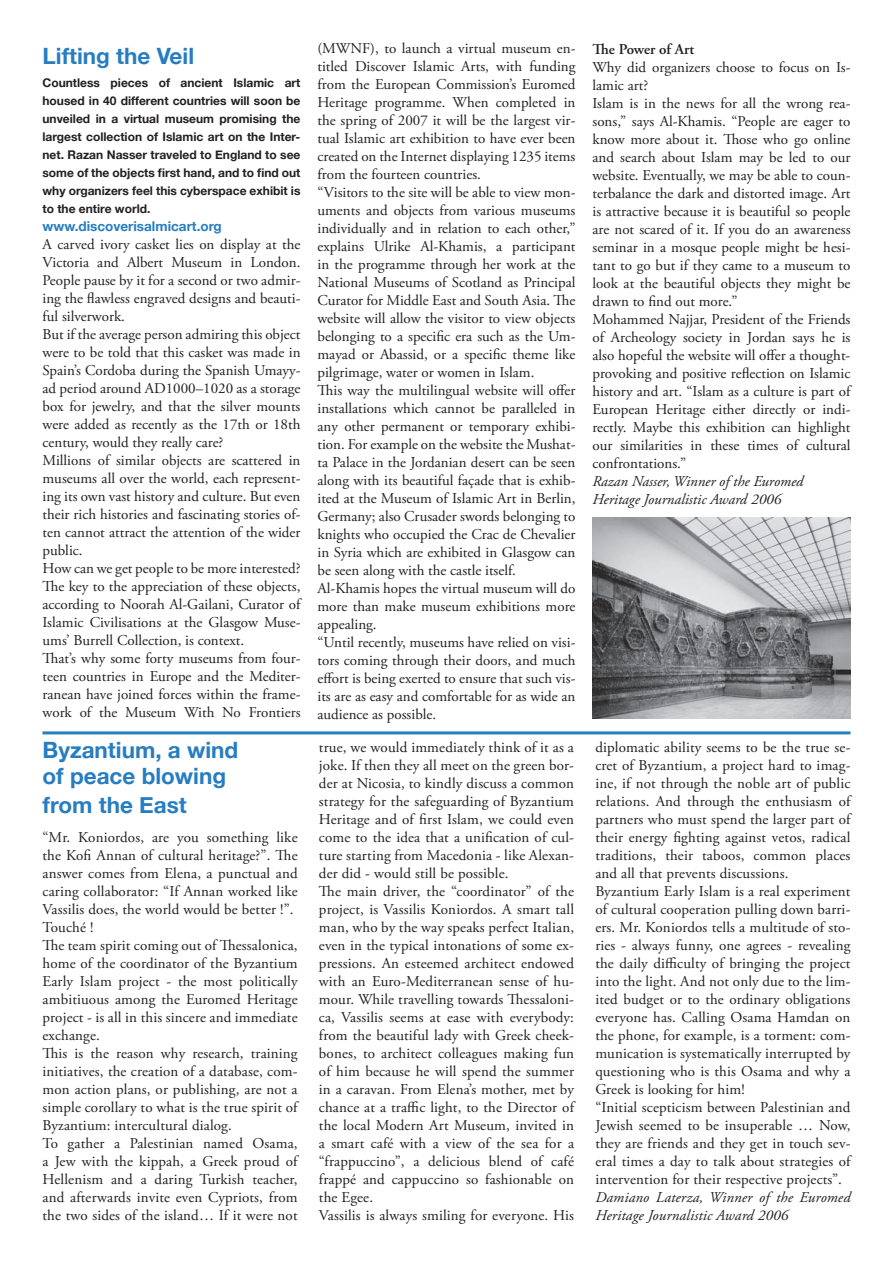
<style>
.page{position:relative;width:893px;height:1263px;background:#fff}
.page>*{position:absolute;margin:0;border:0;box-sizing:border-box;transform-origin:0 0}
.t1{font:700 22.5px/25.5px "Helvetica Neue";color:#277dc1}
.t2{font:15px/18px "Adobe Garamond Pro";color:#231f20}
.t3{font:italic 15px/18px "Adobe Garamond Pro";color:#231f20}
.t4{font:600 15px "Adobe Garamond Pro";color:#231f20}
.t5{font:700 13.5px "Helvetica Neue";color:#277dc1}
.t6{font:700 12px/18px "Helvetica Neue";color:#231f20;text-align:justify}
</style>
<div class="page">
<img style="left:592px;top:518px;width:258px;height:201px">
<hr style="left:43px;top:731px;width:807px;height:3px;background:#277dc1">
<h1 class="t1" style="left:43px;top:43px;width:153px">Lifting the Veil</h1>
<p class="t6" style="left:43px;top:74px;width:259px">Countless pieces of ancient Islamic art housed in 40 different countries will soon be unveiled in a virtual museum promising the largest collection of Islamic art on the Inter&shy;net. Razan Nasser traveled to England to see some of the objects first hand, and to find out why organizers feel this cyberspace exhibit is to the entire world.</p>
<p class="t5" style="left:43px;top:218px;width:181px">www.discoverisalmicart.org</p>
<p class="t2" style="left:43px;top:236px;width:260px">A carved ivory casket lies on display at the Victoria and Albert Museum in London.<br>People pause by it for a second or two admir&shy;ing the flawless engraved designs and beauti&shy;ful silverwork.<br>But if the average person admiring this object were to be told that this casket was made in Spain’s Cordoba during the Spanish Umayy&shy;ad period around AD1000–1020 as a storage box for jewelry, and that the silver mounts were added as recently as the 17th or 18th century, would they really care?<br>Millions of similar objects are scattered in museums all over the world, each represent&shy;ing its own vast history and culture. But even their rich histories and fascinating stories of&shy;ten cannot attract the attention of the wider public.<br>How can we get people to be more interested?<br>The key to the appreciation of these objects, according to Noorah Al-Gailani, Curator of Islamic Civilisations at the Glasgow Muse&shy;ums’ Burrell Collection, is context.<br>That’s why some forty museums from four&shy;teen countries in Europe and the Mediter&shy;ranean have joined forces within the frame&shy;work of the Museum With No Frontiers</p>
<h1 class="t1" style="left:43px;top:737px;width:197px">Byzantium, a wind of peace blowing</h1>
<h1 class="t1" style="left:43px;top:791px;width:146px">from the East</h1>
<p class="t2" style="left:43px;top:829px;width:257px">“Mr. Koniordos, are you something like the Kofi Annan of cultural heritage?”. The answer comes from Elena, a punctual and caring collaborator: “If Annan worked like Vassilis does, the world would be better !”.<br>Touché !<br>The team spirit coming out of Thessalonica, home of the coordinator of the Byzantium Early Islam project - the most politically ambitiuous among the Euromed Heritage project - is all in this sincere and immediate exchange.<br>This is the reason why research, training initiatives, the creation of a database, com&shy;mon action plans, or publishing, are not a simple corollary to what is the true spirit of Byzantium: intercultural dialog.<br>To gather a Palestinian named Osama, a Jew with the kippah, a Greek proud of Hellenism and a daring Turkish teacher, and afterwards invite even Cypriots, from the two sides of the island… If it were not</p>
<p class="t2" style="left:317px;top:40px;width:260px">(MWNF), to launch a virtual museum en&shy;titled Discover Islamic Arts, with funding from the European Commission’s Euromed Heritage programme. When completed in the spring of 2007 it will be the largest vir&shy;tual Islamic art exhibition to have ever been created on the Internet displaying 1235 items from the fourteen countries.<br>“Visitors to the site will be able to view mon&shy;uments and objects from various museums individually and in relation to each other,” explains Ulrike Al-Khamis, a participant in the programme through her work at the National Museums of Scotland as Principal Curator for Middle East and South Asia. The website will allow the visitor to view objects belonging to a specific era such as the Um&shy;mayad or Abassid, or a specific theme like pilgrimage, water or women in Islam.<br>This way the multilingual website will offer installations which cannot be paralleled in any other permanent or temporary exhibi&shy;tion. For example on the website the Mushat&shy;ta Palace in the Jordanian desert can be seen along with its beautiful façade that is exhib&shy;ited at the Museum of Islamic Art in Berlin, Germany; also Crusader swords belonging to knights who occupied the Crac de Chevalier in Syria which are exhibited in Glasgow can be seen along with the castle itself.<br>Al-Khamis hopes the virtual museum will do more than make museum exhibitions more appealing.<br>“Until recently, museums have relied on visi&shy;tors coming through their doors, and much effort is being exerted to ensure that such vis&shy;its are as easy and comfortable for as wide an audience as possible.</p>
<p class="t4" style="left:592px;top:41px;width:103px">The Power of Art</p>
<p class="t2" style="left:592px;top:59px;width:260px">Why did organizers choose to focus on Is&shy;lamic art?<br>Islam is in the news for all the wrong rea&shy;sons,” says Al-Khamis. “People are eager to know more about it. Those who go online and search about Islam may be led to our website. Eventually, we may be able to coun&shy;terbalance the dark and distorted image. Art is attractive because it is beautiful so people are not scared of it. If you do an awareness seminar in a mosque people might be hesi&shy;tant to go but if they came to a museum to look at the beautiful objects they might be drawn to find out more.”<br>Mohammed Najjar, President of the Friends of Archeology society in Jordan says he is also hopeful the website will offer a thought&shy;provoking and positive reflection on Islamic history and art. “Islam as a culture is part of European Heritage either directly or indi&shy;rectly. Maybe this exhibition can highlight our similarities in these times of cultural confrontations.”</p>
<p class="t3" style="left:592px;top:473px;width:212px">Razan Nasser, Winner of the Euromed<br>Heritage Journalistic Award 2006</p>
<p class="t2" style="left:319px;top:739px;width:257px">true, we would immediately think of it as a joke. If then they all meet on the green bor&shy;der at Nicosia, to kindly discuss a common strategy for the safeguarding of Byzantium Heritage and of first Islam, we could even come to the idea that a unification of cul&shy;ture starting from Macedonia - like Alexan&shy;der did - would still be possible.<br>The main driver, the “coordinator” of the project, is Vassilis Koniordos. A smart tall man, who by the way speaks perfect Italian, even in the typical intonations of some ex&shy;pressions. An esteemed architect endowed with an Euro-Mediterranean sense of hu&shy;mour. While travelling towards Thessaloni&shy;ca, Vassilis seems at ease with everybody: from the beautiful lady with Greek cheek&shy;bones, to architect colleagues making fun of him because he will spend the summer in a caravan. From Elena’s mother, met by chance at a traffic light, to the Director of the local Modern Art Museum, invited in a smart café with a view of the sea for a “frappuccino”, a delicious blend of café frappé and cappuccino so fashionable on the Egee.<br>Vassilis is always smiling for everyone. His</p>
<p class="t2" style="left:595px;top:739px;width:257px">diplomatic ability seems to be the true se&shy;cret of Byzantium, a project hard to imag&shy;ine, if not through the noble art of public relations. And through the enthusiasm of partners who must spend the larger part of their energy fighting against vetos, radical traditions, their taboos, common places and all that prevents discussions.<br>Byzantium Early Islam is a real experiment of cultural cooperation pulling down barri&shy;ers. Mr. Koniordos tells a multitude of sto&shy;ries - always funny, one agrees - revealing the daily difficulty of bringing the project into the light. And not only due to the lim&shy;ited budget or to the ordinary obligations everyone has. Calling Osama Hamdan on the phone, for example, is a torment: com&shy;munication is systematically interrupted by questioning who is this Osama and why a Greek is looking for him!<br>“Initial scepticism between Palestinian and Jewish seemed to be insuperable … Now, they are friends and they get in touch sev&shy;eral times a day to talk about strategies of intervention for their respective projects”.</p>
<p class="t3" style="left:595px;top:1189px;width:257px">Damiano Laterza, Winner of the Euromed<br>Heritage Journalistic Award 2006</p>
</div>
